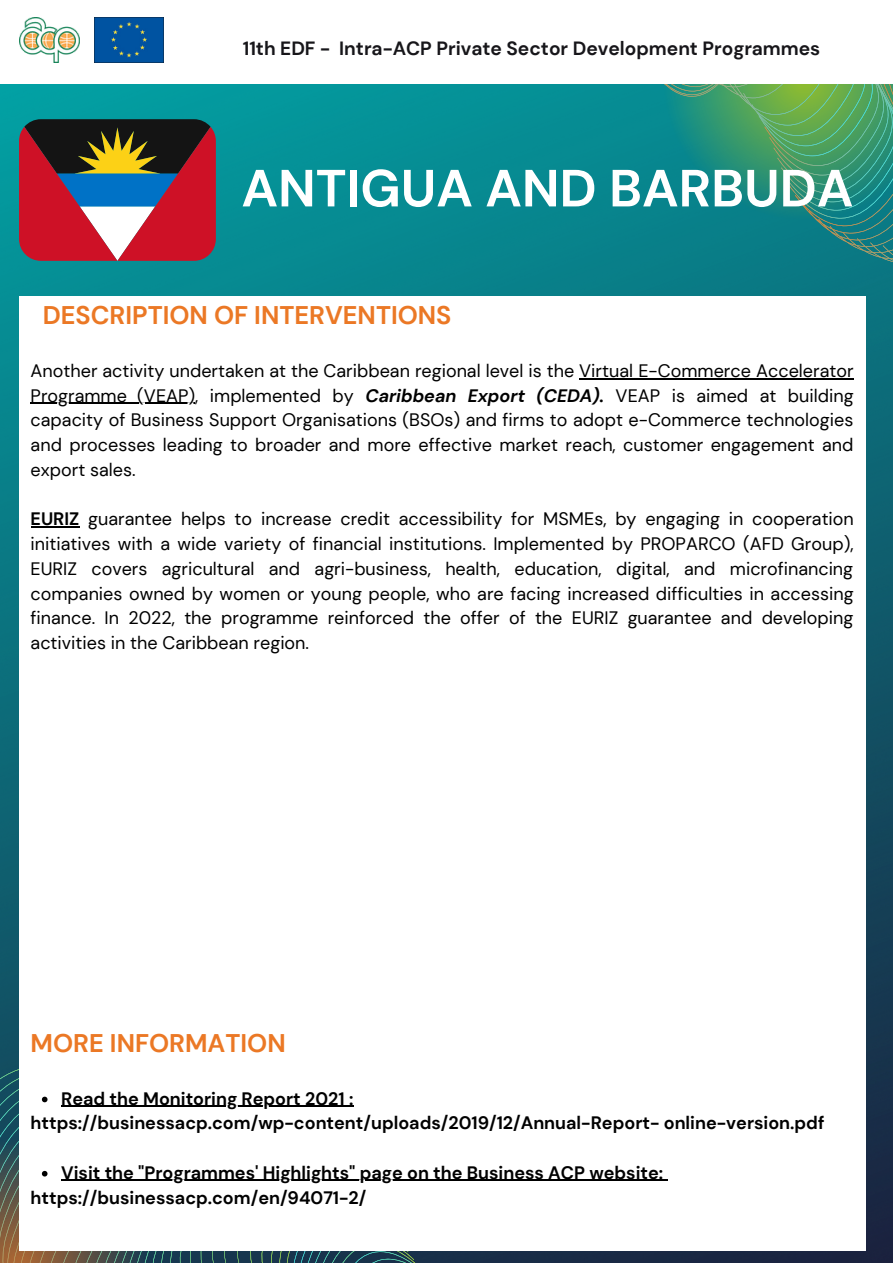
<style>
.page{position:relative;width:893px;height:1264px;background:#fff}
.page>*{position:absolute;margin:0;border:0;box-sizing:border-box;transform-origin:0 0}
.t1{font:700 52.2px "DM Sans";color:#fff}
.t2{font:700 25.5px "DM Sans";color:#eb7825}
.t3{font:700 19.2px "DM Sans";color:#17161a}
.t4{font:18px/24.8px "DM Sans";color:#000;text-align:justify}
.t5{font:700 18px "DM Sans";color:#000}
.s1{font-weight:700;font-style:italic}
.s2{font-weight:700}
</style>
<div class="page">
<img style="left:0;top:84px;width:892px;height:1178px">
<div style="left:586px;top:186px;width:164px;height:110px;background:#097f89"></div>
<svg style="left:582px;top:84px;width:121px;height:102px;background:#0b8a8e"></svg>
<svg style="left:703px;top:84px;width:47px;height:160px;background:#248e7a"></svg>
<svg style="left:750px;top:84px;width:142px;height:285px;background:#2e8e74"></svg>
<svg style="left:419px;top:1250px;width:175px;height:12px;background:#2b3e56"></svg>
<svg style="left:208px;top:1250px;width:211px;height:12px;background:#335462"></svg>
<img style="left:95px;top:17px;width:68px;height:45px">
<img style="left:19px;top:17px;width:61px;height:45px">
<div style="left:19px;top:296px;width:846px;height:954px;background:#fff"></div>
<hr style="left:61px;top:1105px;width:292px;height:1px;background:#000">
<svg style="left:0;top:1050px;width:208px;height:212px"></svg>
<hr style="left:61px;top:1179px;width:602px;height:1px;background:#000">
<hr style="left:579px;top:378px;width:274px;height:1px;background:#000">
<hr style="left:31px;top:403px;width:164px;height:1px;background:#000">
<hr style="left:31px;top:526px;width:48px;height:1px;background:#000">
<svg style="left:19px;top:119px;width:197px;height:142px;background:#893b45"></svg>
<p class="t3" style="left:243px;top:36px;width:579px">11th EDF - Intra-ACP Private Sector Development Programmes</p>
<p class="t1" style="left:241px;top:155px;width:613px">ANTIGUA AND BARBUDA</p>
<p class="t2" style="left:43px;top:299px;width:410px">DESCRIPTION OF INTERVENTIONS</p>
<p class="t4" style="left:31px;top:358px;width:824px">Another activity undertaken at the Caribbean regional level is the Virtual E-Commerce Accelerator Programme (VEAP), implemented by <span class="s1">Caribbean Export (CEDA).</span> VEAP is aimed at building capacity of Business Support Organisations (BSOs) and firms to adopt e-Commerce technologies and processes leading to broader and more effective market reach, customer engagement and export sales.</p>
<p class="t4" style="left:31px;top:507px;width:824px"><span class="s2">EURIZ</span> guarantee helps to increase credit accessibility for MSMEs, by engaging in cooperation initiatives with a wide variety of financial institutions. Implemented by PROPARCO (AFD Group), EURIZ covers agricultural and agri-business, health, education, digital, and microfinancing companies owned by women or young people, who are facing increased difficulties in accessing finance. In 2022, the programme reinforced the offer of the EURIZ guarantee and developing activities in the Caribbean region.</p>
<p class="t2" style="left:31px;top:1026px;width:257px">MORE INFORMATION</p>
<p class="t5" style="left:61px;top:1086px;width:293px">Read the Monitoring Report 2021 :</p>
<p class="t5" style="left:31px;top:1111px;width:795px">https://businessacp.com/wp-content/uploads/2019/12/Annual-Report- online-version.pdf</p>
<p class="t5" style="left:61px;top:1160px;width:603px">Visit the "Programmes' Highlights" page on the Business ACP website:</p>
<p class="t5" style="left:31px;top:1185px;width:337px">https://businessacp.com/en/94071-2/</p>
</div>
